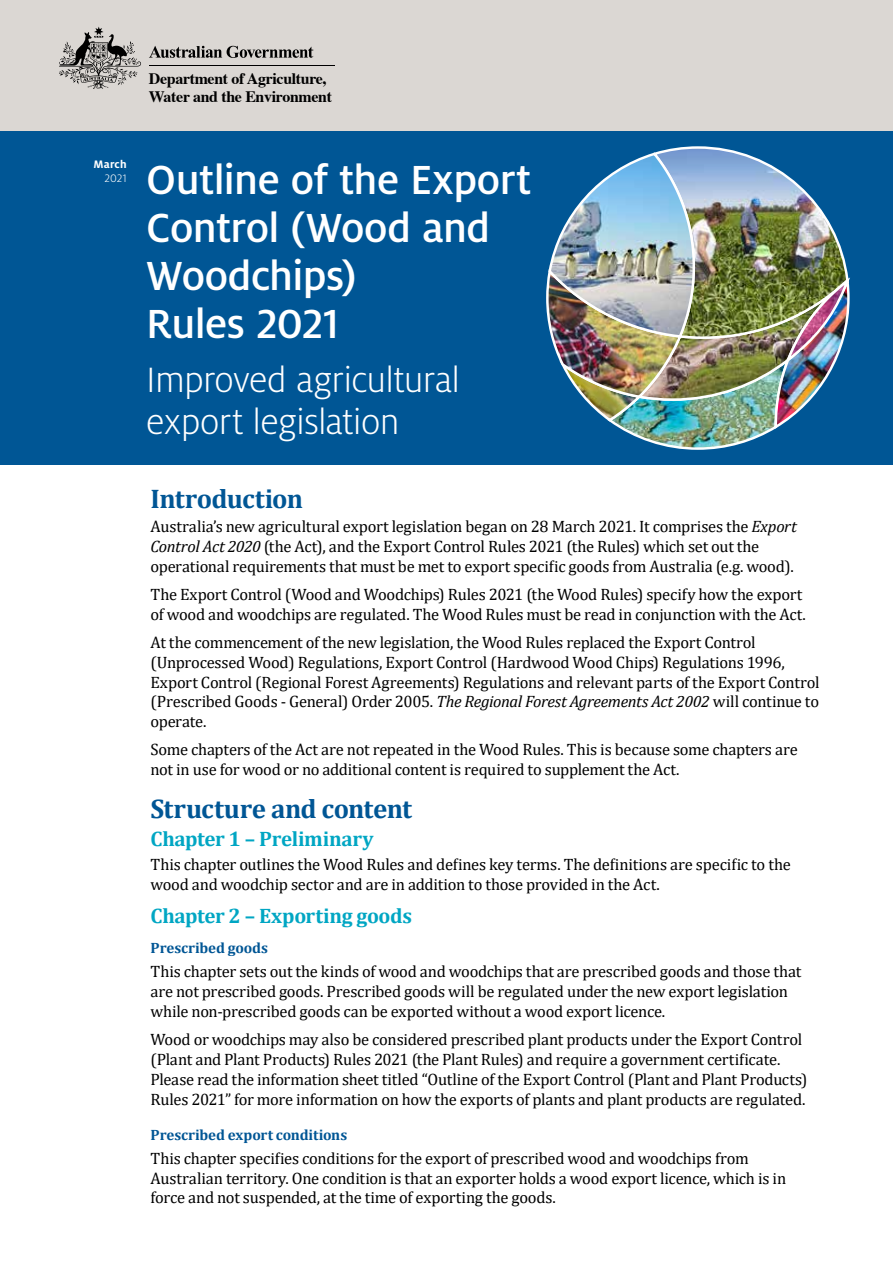
<style>
.page{position:relative;width:893px;height:1263px;background:#fff}
.page>*{position:absolute;margin:0;border:0;box-sizing:border-box;transform-origin:0 0}
.t1{font:500 45px/48px "Milo Pro";letter-spacing:-.01em;color:#fff}
.t2{font:300 39px/42px "Milo Pro";letter-spacing:-.02em;color:#fff}
.t3{font:700 27px "Cambria";letter-spacing:-.02em;color:#005695}
.t4{font:700 21px "Cambria";letter-spacing:-.015em;color:#00a6c3}
.t5{font:16.5px/19.8px "Cambria";letter-spacing:-.015em;color:#000}
.t6{font:700 15.9px/18px "Times";letter-spacing:-.02em;color:#000}
.t7{font:700 15px "Cambria";letter-spacing:-.01em;color:#005695}
.t8{font:700 12px "Milo Pro";letter-spacing:.01em;color:#fff}
.t9{font:300 12px "Milo Pro";color:#fff}
.s1{font-style:italic}
</style>
<div class="page">
<div style="left:0;top:130px;width:893px;height:335px;background:#005695"></div>
<img style="left:546px;top:146px;width:304px;height:304px">
<div style="left:0;top:0;width:893px;height:130px;background:#dbd7d3"></div>
<svg style="left:149px;top:46px;width:164px;height:12px"></svg>
<hr style="left:149px;top:66px;width:185px;height:1px;background:#000">
<svg style="left:59px;top:27px;width:82px;height:62px"></svg>
<p class="t6" style="left:149px;top:68px;width:185px">Department of Agriculture,<br>Water and the Environment</p>
<p class="t8" style="left:94px;top:157px;width:35px">March</p>
<p class="t9" style="left:105px;top:172px;width:24px">2021</p>
<h1 class="t1" style="left:146px;top:156px;width:387px">Outline of the Export<br>Control (Wood and<br>Woodchips)<br>Rules 2021</h1>
<h2 class="t2" style="left:146px;top:359px;width:315px">Improved agricultural export legislation</h2>
<h3 class="t3" style="left:150px;top:480px;width:154px">Introduction</h3>
<p class="t5" style="left:150px;top:516px;width:648px">Australia’s new agricultural export legislation began on 28 March 2021. It comprises the <span class="s1">Export<br>Control Act 2020</span> (the Act), and the Export Control Rules 2021 (the Rules) which set out the operational requirements that must be met to export specific goods from Australia (e.g. wood).</p>
<p class="t5" style="left:150px;top:584px;width:657px">The Export Control (Wood and Woodchips) Rules 2021 (the Wood Rules) specify how the export of wood and woodchips are regulated. The Wood Rules must be read in conjunction with the Act.</p>
<p class="t5" style="left:150px;top:632px;width:671px">At the commencement of the new legislation, the Wood Rules replaced the Export Control (Unprocessed Wood) Regulations, Export Control (Hardwood Wood Chips) Regulations 1996, Export Control (Regional Forest Agreements) Regulations and relevant parts of the Export Control (Prescribed Goods - General) Order 2005. <span class="s1">The Regional Forest Agreements Act 2002</span> will continue to operate.</p>
<p class="t5" style="left:150px;top:740px;width:649px">Some chapters of the Act are not repeated in the Wood Rules. This is because some chapters are not in use for wood or no additional content is required to supplement the Act.</p>
<h3 class="t3" style="left:150px;top:790px;width:263px">Structure and content</h3>
<p class="t4" style="left:150px;top:824px;width:225px">Chapter 1 – Preliminary</p>
<p class="t5" style="left:150px;top:855px;width:642px">This chapter outlines the Wood Rules and defines key terms. The definitions are specific to the wood and woodchip sector and are in addition to those provided in the Act.</p>
<p class="t4" style="left:150px;top:901px;width:263px">Chapter 2 – Exporting goods</p>
<p class="t7" style="left:150px;top:938px;width:119px">Prescribed goods</p>
<p class="t5" style="left:150px;top:962px;width:652px">This chapter sets out the kinds of wood and woodchips that are prescribed goods and those that are not prescribed goods. Prescribed goods will be regulated under the new export legislation while non-prescribed goods can be exported without a wood export licence.</p>
<p class="t5" style="left:150px;top:1030px;width:658px">Wood or woodchips may also be considered prescribed plant products under the Export Control (Plant and Plant Products) Rules 2021 (the Plant Rules) and require a government certificate.<br>Please read the information sheet titled “Outline of the Export Control (Plant and Plant Products)<br>Rules 2021” for more information on how the exports of plants and plant products are regulated.</p>
<p class="t7" style="left:150px;top:1124px;width:198px">Prescribed export conditions</p>
<p class="t5" style="left:150px;top:1148px;width:637px">This chapter specifies conditions for the export of prescribed wood and woodchips from<br>Australian territory. One condition is that an exporter holds a wood export licence, which is in force and not suspended, at the time of exporting the goods.</p>
</div>
